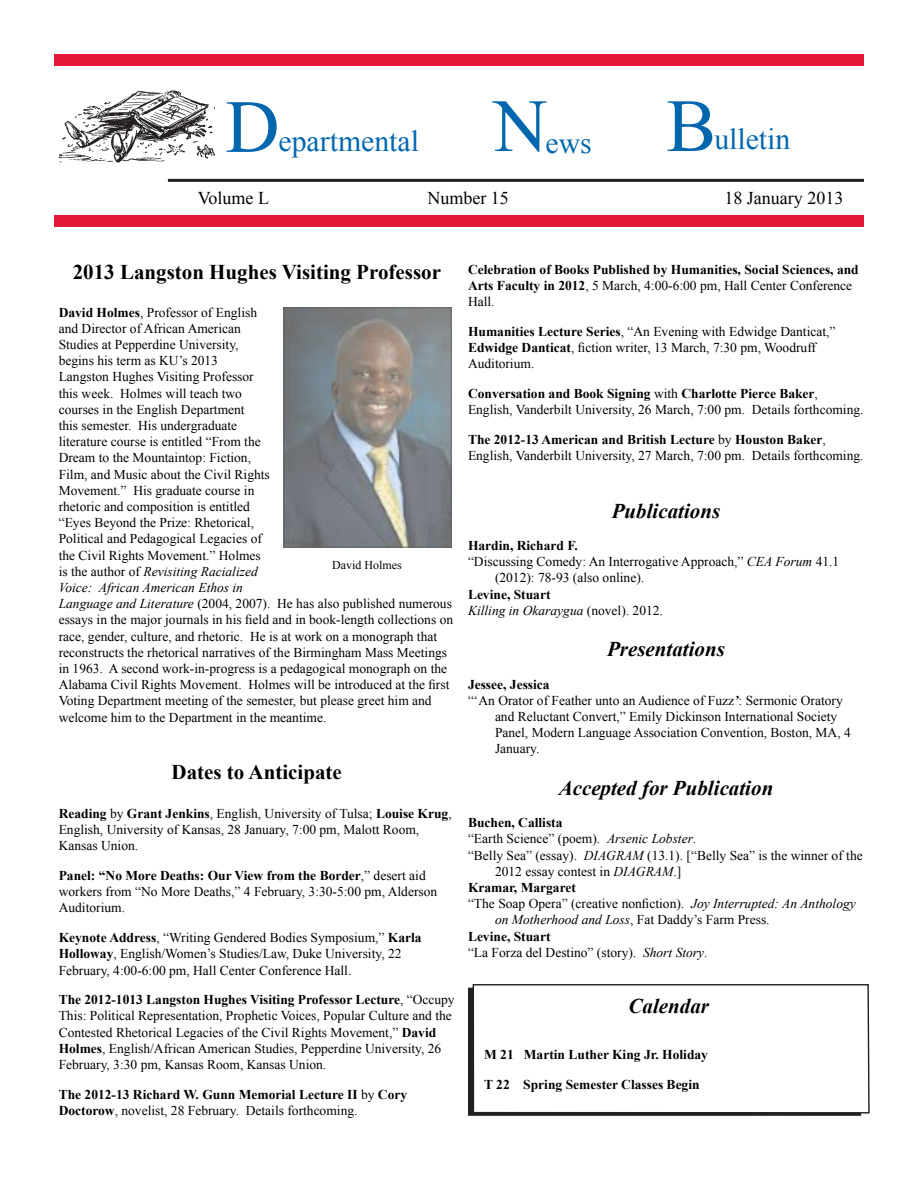
<style>
.page{position:relative;width:918px;height:1188px;background:#fff}
.page>*{position:absolute;margin:0;border:0;box-sizing:border-box;transform-origin:0 0}
.t1{font:75px "Times New Roman";color:#0067af}
.t2{font:29.7px "Times New Roman";color:#0067af}
.t3{font:italic 700 21px "Times New Roman";color:#000}
.t4{font:700 21px "Times New Roman";color:#000}
.t5{font:18px "Times New Roman";color:#000}
.t6{font:13.5px/16.2px "Times New Roman";color:#000}
.t7{font:700 13.5px/16.2px "Times New Roman";color:#000}
.t8{font:italic 13.5px "Times New Roman";color:#000}
.t9{font:12px "Times New Roman";color:#000}
.s1{font-weight:700}
.s2{font-style:italic}
.s3{font-weight:400}
.s4{font-style:normal}
.s5{font-weight:700;font-style:italic}
</style>
<div class="page">
<div style="left:54px;top:54px;width:810px;height:12px;background:#e21736"></div>
<hr style="left:168px;top:179px;width:696px;height:3px;background:#231f20">
<div style="left:54px;top:215px;width:810px;height:12px;background:#e21736"></div>
<img style="left:59px;top:89px;width:156px;height:73px">
<img style="left:284px;top:307px;width:168px;height:240px">
<svg style="left:468px;top:988px;width:393px;height:128px"></svg>
<svg style="left:472px;top:984px;width:398px;height:130px"></svg>
<p class="t1" style="left:225px;top:76px;width:56px">D</p>
<p class="t1" style="left:493px;top:75px;width:56px">N</p>
<p class="t1" style="left:666px;top:75px;width:52px">B</p>
<p class="t2" style="left:279px;top:121px;width:142px">epartmental</p>
<p class="t2" style="left:546px;top:123px;width:48px">ews</p>
<p class="t2" style="left:714px;top:119px;width:77px">ulletin</p>
<p class="t5" style="left:198px;top:185px;width:73px">Volume L</p>
<p class="t5" style="left:427px;top:185px;width:83px">Number 15</p>
<p class="t5" style="left:724px;top:185px;width:120px">18 January 2013</p>
<p class="t4" style="left:73px;top:257px;width:370px">2013 Langston Hughes Visiting Professor</p>
<p class="t6" style="left:59px;top:304px;width:396px"><span class="s1">David Holmes</span>, Professor of English<br>and Director of African American<br>Studies at Pepperdine University,<br>begins his term as KU’s 2013<br>Langston Hughes Visiting Professor<br>this week. Holmes will teach two<br>courses in the English Department<br>this semester. His undergraduate<br>literature course is entitled “From the<br>Dream to the Mountaintop: Fiction,<br>Film, and Music about the Civil Rights<br>Movement.” His graduate course in<br>rhetoric and composition is entitled<br>“Eyes Beyond the Prize: Rhetorical,<br>Political and Pedagogical Legacies of<br>the Civil Rights Movement.” Holmes<br>is the author of <span class="s2">Revisiting Racialized<br>Voice: African American Ethos in<br>Language and Literature</span> (2004, 2007). He has also published numerous essays in the major journals in his field and in book-length collections on race, gender, culture, and rhetoric. He is at work on a monograph that reconstructs the rhetorical narratives of the Birmingham Mass Meetings in 1963. A second work-in-progress is a pedagogical monograph on the Alabama Civil Rights Movement. Holmes will be introduced at the first Voting Department meeting of the semester, but please greet him and welcome him to the Department in the meantime.</p>
<p class="t9" style="left:332px;top:557px;width:71px">David Holmes</p>
<p class="t4" style="left:172px;top:758px;width:172px">Dates to Anticipate</p>
<p class="t6" style="left:59px;top:805px;width:395px"><span class="s1">Reading</span> by <span class="s1">Grant Jenkins</span>, English, University of Tulsa; <span class="s1">Louise Krug</span>,<br>English, University of Kansas, 28 January, 7:00 pm, Malott Room,<br>Kansas Union.</p>
<p class="t6" style="left:59px;top:867px;width:380px"><span class="s1">Panel: “No More Deaths: Our View from the Border</span>,” desert aid workers from “No More Deaths,” 4 February, 3:30-5:00 pm, Alderson<br>Auditorium.</p>
<p class="t6" style="left:59px;top:929px;width:364px"><span class="s1">Keynote Address</span>, “Writing Gendered Bodies Symposium,” <span class="s1">Karla<br>Holloway</span>, English/Women’s Studies/Law, Duke University, 22<br>February, 4:00-6:00 pm, Hall Center Conference Hall.</p>
<p class="t6" style="left:59px;top:991px;width:398px"><span class="s1">The 2012-1013 Langston Hughes Visiting Professor Lecture</span>, “Occupy This: Political Representation, Prophetic Voices, Popular Culture and the Contested Rhetorical Legacies of the Civil Rights Movement,” <span class="s1">David Holmes</span>, English/African American Studies, Pepperdine University, 26<br>February, 3:30 pm, Kansas Room, Kansas Union.</p>
<p class="t7" style="left:59px;top:1086px;width:350px">The 2012-13 Richard W. Gunn Memorial Lecture II <span class="s3">by</span> Cory<br>Doctorow<span class="s3">, novelist, 28 February. Details forthcoming.</span></p>
<p class="t7" style="left:468px;top:261px;width:392px">Celebration of Books Published by Humanities, Social Sciences, and<br>Arts Faculty in 2012<span class="s3">, 5 March, 4:00-6:00 pm, Hall Center Conference<br>Hall.</span></p>
<p class="t6" style="left:468px;top:323px;width:369px"><span class="s1">Humanities Lecture Series</span>, “An Evening with Edwidge Danticat,”<br><span class="s1">Edwidge Danticat</span>, fiction writer, 13 March, 7:30 pm, Woodruff<br>Auditorium.</p>
<p class="t6" style="left:468px;top:385px;width:397px"><span class="s1">Conversation and Book Signing</span> with <span class="s1">Charlotte Pierce Baker</span>,<br>English, Vanderbilt University, 26 March, 7:00 pm. Details forthcoming.</p>
<p class="t6" style="left:468px;top:431px;width:397px"><span class="s1">The 2012-13 American and British Lecture</span> by <span class="s1">Houston Baker</span>,<br>English, Vanderbilt University, 27 March, 7:00 pm. Details forthcoming.</p>
<p class="t3" style="left:612px;top:496px;width:110px">Publications</p>
<p class="t7" style="left:468px;top:537px;width:111px">Hardin, Richard F.</p>
<p class="t6" style="left:495px;top:553px;width:346px;text-indent:-27px">“Discussing Comedy: An Interrogative Approach,” <span class="s2">CEA Forum</span> 41.1 (2012): 78-93 (also online).</p>
<p class="t7" style="left:468px;top:586px;width:84px">Levine, Stuart</p>
<p class="t8" style="left:468px;top:601px;width:196px">Killing in Okaraygua <span class="s4">(novel). 2012.</span></p>
<p class="t3" style="left:607px;top:635px;width:119px">Presentations</p>
<p class="t7" style="left:468px;top:676px;width:83px">Jessee, Jessica</p>
<p class="t6" style="left:495px;top:692px;width:357px;text-indent:-27px">“‘An Orator of Feather unto an Audience of Fuzz<span class="s5">’</span>: Sermonic Oratory and Reluctant Convert,” Emily Dickinson International Society Panel, Modern Language Association Convention, Boston, MA, 4<br>January.</p>
<p class="t3" style="left:559px;top:773px;width:216px">Accepted for Publication</p>
<p class="t7" style="left:468px;top:814px;width:96px">Buchen, Callista</p>
<p class="t6" style="left:468px;top:831px;width:230px">“Earth Science” (poem). <span class="s2">Arsenic Lobster</span>.</p>
<p class="t6" style="left:495px;top:847px;width:369px;text-indent:-27px">“Belly Sea” (essay). <span class="s2">DIAGRAM</span> (13.1). [“Belly Sea” is the winner of the<br>2012 essay contest in <span class="s2">DIAGRAM</span>.]</p>
<p class="t7" style="left:468px;top:879px;width:109px">Kramar, Margaret</p>
<p class="t6" style="left:495px;top:895px;width:362px;text-indent:-27px">“The Soap Opera” (creative nonfiction). <span class="s2">Joy Interrupted: An Anthology on Motherhood and Loss</span>, Fat Daddy’s Farm Press.</p>
<p class="t7" style="left:468px;top:928px;width:84px">Levine, Stuart</p>
<p class="t6" style="left:468px;top:944px;width:241px">“La Forza del Destino” (story). <span class="s2">Short Story</span>.</p>
<p class="t3" style="left:629px;top:992px;width:82px">Calendar</p>
<p class="t7" style="left:484px;top:1046px;width:225px">M 21 Martin Luther King Jr. Holiday</p>
<p class="t7" style="left:484px;top:1076px;width:217px">T 22 Spring Semester Classes Begin</p>
</div>
